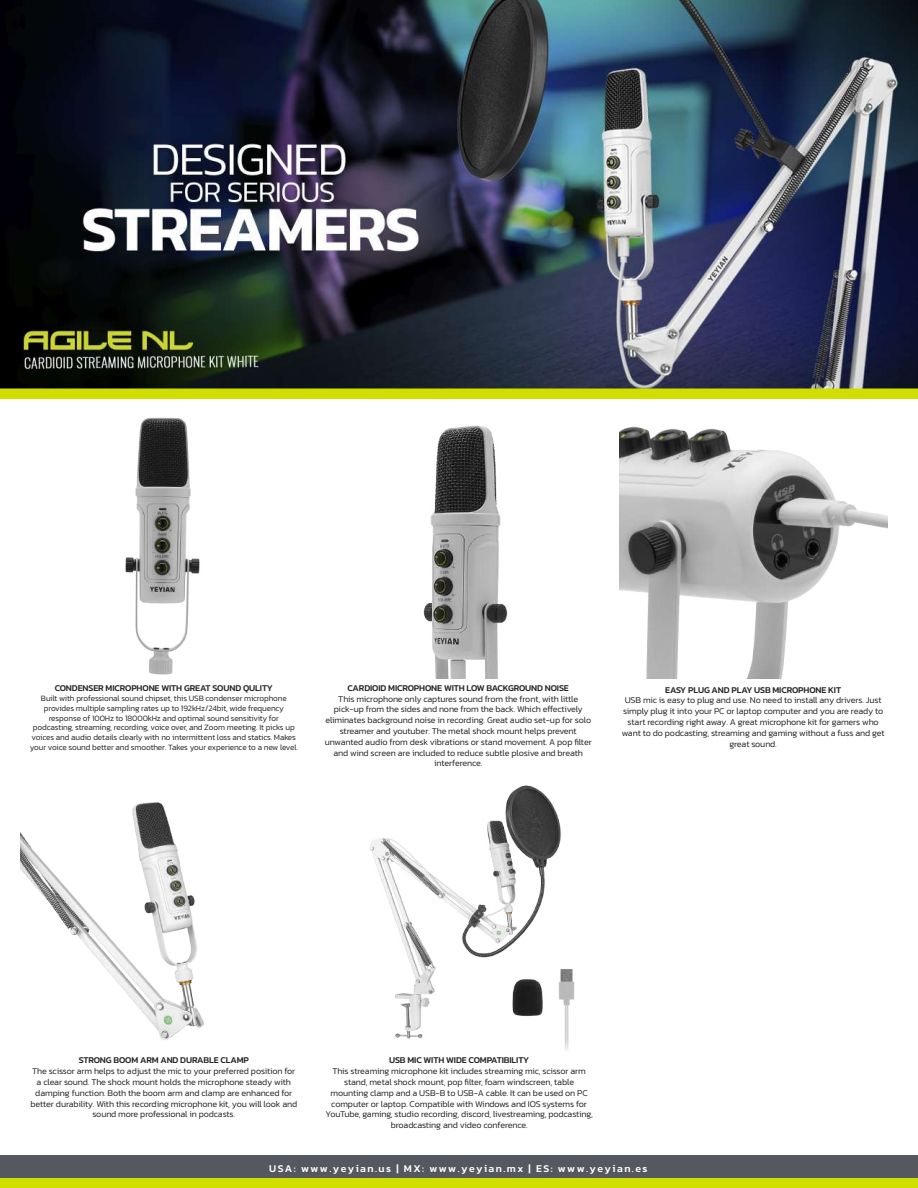
<style>
.page{position:relative;width:918px;height:1188px;background:#fff}
.page>*{position:absolute;margin:0;border:0;box-sizing:border-box;transform-origin:0 0}
.t1{font:500 10.5px "Kanit";letter-spacing:.14em;color:#fff}
.t2{font:300 9px/10.8px "Kanit";letter-spacing:-.01em;color:#262424;text-align:center}
.t3{font:500 9px "Kanit";letter-spacing:-.01em;color:#262424}
.t4{font:300 8.25px/9.9px "Kanit";letter-spacing:-.01em;color:#262424;text-align:center}
</style>
<div class="page">
<img style="left:0;top:0;width:918px;height:388px">
<div style="left:0;top:1178px;width:918px;height:10px;background:#d0df00"></div>
<div style="left:0;top:1156px;width:918px;height:22px;background:#55585f"></div>
<svg style="left:0;top:388px;width:918px;height:11px;background:#c7d602"></svg>
<img style="left:125px;top:417px;width:75px;height:258px">
<img style="left:423px;top:425px;width:85px;height:253px">
<img style="left:620px;top:426px;width:268px;height:252px">
<img style="left:20px;top:802px;width:185px;height:238px">
<img style="left:369px;top:785px;width:206px;height:266px">
<p class="t3" style="left:55px;top:681px;width:220px">CONDENSER MICROPHONE WITH GREAT SOUND QULITY</p>
<p class="t4" style="left:30px;top:693px;width:270px">Built with professional sound chipset, this USB condenser microphone provides multiple sampling rates up to 192kHz/24bit, wide frequency response of 100Hz to 18000kHz and optimal sound sensitivity for podcasting, streaming, recording, voice over, and Zoom meeting. It picks up voices and audio details clearly with no intermittent loss and statics. Makes your voice sound better and smoother. Takes your experience to a new level.</p>
<p class="t3" style="left:348px;top:681px;width:223px">CARDIOID MICROPHONE WITH LOW BACKGROUND NOISE</p>
<p class="t2" style="left:325px;top:693px;width:269px">This microphone only captures sound from the front, with little pick-up from the sides and none from the back. Which effectively eliminates background noise in recording. Great audio set-up for solo streamer and youtuber. The metal shock mount helps prevent unwanted audio from desk vibrations or stand movement. A pop filter and wind screen are included to reduce subtle plosive and breath interference.</p>
<p class="t3" style="left:665px;top:683px;width:177px">EASY PLUG AND PLAY USB MICROPHONE KIT</p>
<p class="t2" style="left:622px;top:695px;width:264px">USB mic is easy to plug and use. No need to install any drivers. Just simply plug it into your PC or laptop computer and you are ready to start recording right away. A great microphone kit for gamers who want to do podcasting, streaming and gaming without a fuss and get great sound.</p>
<p class="t3" style="left:79px;top:1054px;width:172px">STRONG BOOM ARM AND DURABLE CLAMP</p>
<p class="t2" style="left:30px;top:1066px;width:268px">The scissor arm helps to adjust the mic to your preferred position for a clear sound. The shock mount holds the microphone steady with damping function. Both the boom arm and clamp are enhanced for better durability. With this recording microphone kit, you will look and sound more professional in podcasts.</p>
<p class="t3" style="left:389px;top:1054px;width:142px">USB MIC WITH WIDE COMPATIBILITY</p>
<p class="t2" style="left:326px;top:1066px;width:269px">This streaming microphone kit includes streaming mic, scissor arm stand, metal shock mount, pop filter, foam windscreen, table mounting clamp and a USB-B to USB-A cable. It can be used on PC computer or laptop. Compatible with Windows and IOS systems for YouTube, gaming, studio recording, discord, livestreaming, podcasting, broadcasting and video conference.</p>
<p class="t1" style="left:269px;top:1160px;width:380px">USA: www.yeyian.us | MX: www.yeyian.mx | ES: www.yeyian.es</p>
</div>
